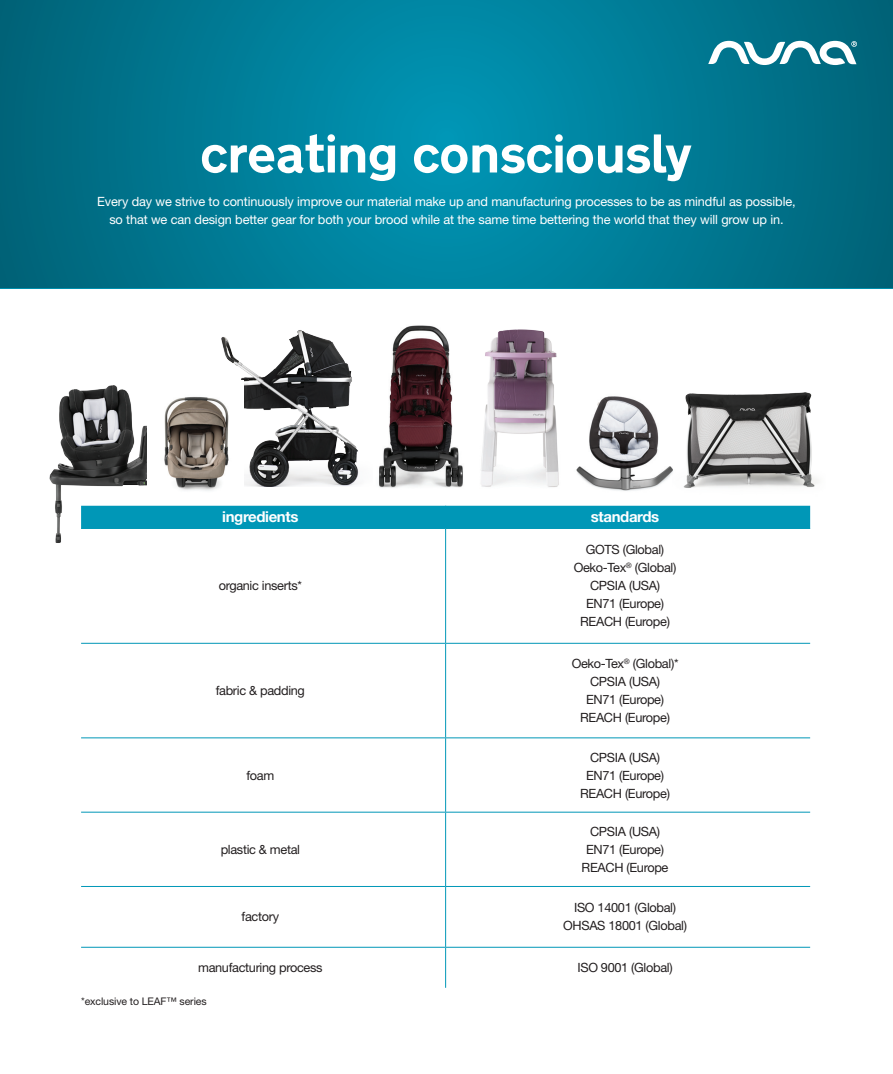
<style>
.page{position:relative;width:893px;height:1074px;background:#fff}
.page>*{position:absolute;margin:0;border:0;box-sizing:border-box;transform-origin:0 0}
.t1{font:700 57px "Transport DOT";letter-spacing:-.02em;color:#fff}
.t2{font:700 15px "Helvetica Neue LT Std";letter-spacing:-.025em;color:#fff}
.t3{font:12.75px/18px "Helvetica Neue LT Std";letter-spacing:-.025em;color:#231f20;text-align:center}
.t4{font:12.75px/18px "Helvetica Neue LT Std";letter-spacing:-.01em;color:#fff;text-align:center}
.t5{font:10.5px "Helvetica Neue LT Std";letter-spacing:-.01em;color:#231f20}
</style>
<div class="page">
<svg style="left:0;top:0;width:893px;height:288px;background:#007a95"></svg>
<svg style="left:708px;top:41px;width:149px;height:24px"></svg>
<div style="left:167px;top:505px;width:643px;height:23px;background:#0097b7"></div>
<hr style="left:81px;top:528px;width:365px;height:1px;background:#0097b7">
<hr style="left:446px;top:528px;width:364px;height:1px;background:#0097b7">
<hr style="left:445px;top:528px;width:1px;height:114px;background:#0097b7">
<hr style="left:445px;top:643px;width:1px;height:94px;background:#0097b7">
<hr style="left:445px;top:738px;width:1px;height:73px;background:#0097b7">
<hr style="left:445px;top:812px;width:1px;height:73px;background:#0097b7">
<hr style="left:445px;top:886px;width:1px;height:60px;background:#0097b7">
<hr style="left:445px;top:947px;width:1px;height:40px;background:#0097b7">
<hr style="left:81px;top:642px;width:365px;height:1px;background:#0097b7">
<hr style="left:446px;top:642px;width:364px;height:1px;background:#0097b7">
<hr style="left:81px;top:737px;width:365px;height:1px;background:#0097b7">
<hr style="left:446px;top:737px;width:364px;height:1px;background:#0097b7">
<hr style="left:81px;top:811px;width:365px;height:1px;background:#0097b7">
<hr style="left:446px;top:811px;width:364px;height:1px;background:#0097b7">
<hr style="left:81px;top:885px;width:365px;height:1px;background:#0097b7">
<hr style="left:446px;top:885px;width:364px;height:1px;background:#0097b7">
<hr style="left:81px;top:946px;width:365px;height:1px;background:#0097b7">
<hr style="left:446px;top:946px;width:364px;height:1px;background:#0097b7">
<img style="left:49px;top:385px;width:118px;height:158px">
<img style="left:221px;top:330px;width:138px;height:156px">
<img style="left:148px;top:380px;width:96px;height:121px">
<img style="left:683px;top:392px;width:135px;height:96px">
<img style="left:481px;top:329px;width:78px;height:158px">
<img style="left:379px;top:325px;width:84px;height:163px">
<img style="left:576px;top:396px;width:97px;height:95px">
<h1 class="t1" style="left:200px;top:121px;width:494px">creating consciously</h1>
<p class="t4" style="left:97px;top:192px;width:700px">Every day we strive to continuously improve our material make up and manufacturing processes to be as mindful as possible, so that we can design better gear for both your brood while at the same time bettering the world that they will grow up in.</p>
<p class="t2" style="left:222px;top:507px;width:78px">ingredients</p>
<p class="t2" style="left:591px;top:507px;width:70px">standards</p>
<p class="t3" style="left:219px;top:576px;width:85px">organic inserts*</p>
<p class="t3" style="left:216px;top:681px;width:91px">fabric &amp; padding</p>
<p class="t3" style="left:246px;top:765px;width:29px">foam</p>
<p class="t3" style="left:221px;top:840px;width:81px">plastic &amp; metal</p>
<p class="t3" style="left:574px;top:540px;width:104px">GOTS (Global)<br>Oeko-Tex<sup>®</sup> (Global)<br>CPSIA (USA)<br>EN71 (Europe)<br>REACH (Europe)</p>
<p class="t3" style="left:572px;top:654px;width:108px">Oeko-Tex<sup>®</sup> (Global)*<br>CPSIA (USA)<br>EN71 (Europe)<br>REACH (Europe)</p>
<p class="t3" style="left:580px;top:747px;width:91px">CPSIA (USA)<br>EN71 (Europe)<br>REACH (Europe)</p>
<p class="t3" style="left:582px;top:822px;width:88px">CPSIA (USA)<br>EN71 (Europe)<br>REACH (Europe</p>
<p class="t3" style="left:242px;top:907px;width:39px">factory</p>
<p class="t3" style="left:563px;top:898px;width:125px">ISO 14001 (Global)<br>OHSAS 18001 (Global)</p>
<p class="t3" style="left:198px;top:958px;width:126px">manufacturing process</p>
<p class="t3" style="left:577px;top:958px;width:97px">ISO 9001 (Global)</p>
<p class="t5" style="left:81px;top:994px;width:127px">*exclusive to LEAF™ series</p>
</div>
